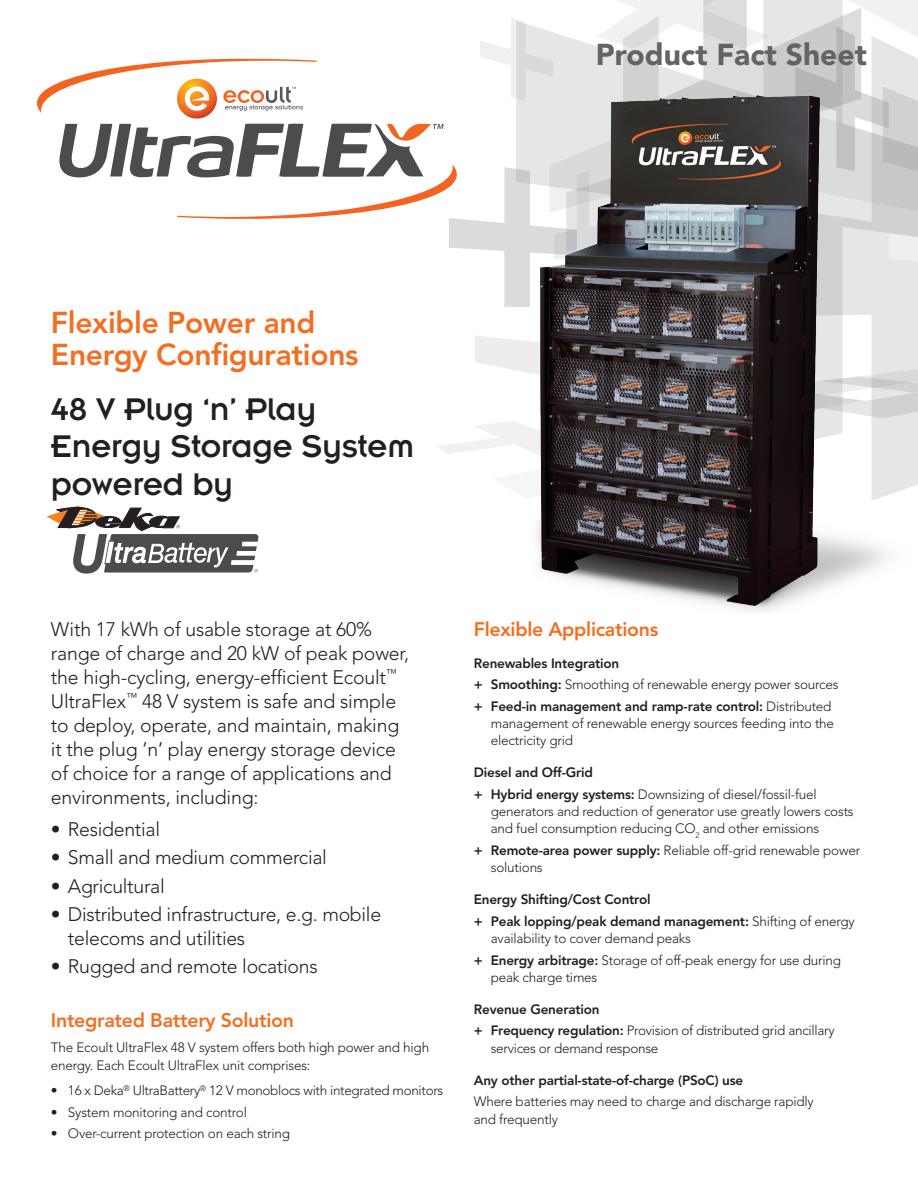
<style>
.page{position:relative;width:918px;height:1188px;background:#fff}
.page>*{position:absolute;margin:0;border:0;box-sizing:border-box;transform-origin:0 0}
.Heading_1{font:34.5px/37.5px "Insignia";letter-spacing:-.01em;color:#231f20}
.keyword{font:800 30px/31.5px "Avenir";letter-spacing:-.01em;color:#f36e21}
.keyword-2{font:900 30px "Avenir";color:#636366}
.Intro_Black_13_15{font:300 19.5px/24px "Avenir";letter-spacing:-.01em;color:#231f20}
.Bullets_1mm_after{font:300 19.5px/24px "Avenir";letter-spacing:-.015em;color:#231f20}
.Heading_2{font:800 19.5px "Avenir";letter-spacing:-.015em;color:#f36e21}
.Bullets_1mm_after-2{font:300 13.5px/17.2px "Avenir";letter-spacing:-.015em;color:#231f20}
.Bullets{font:300 13.5px/17.2px "Avenir";letter-spacing:-.015em;color:#231f20}
.Body_Copy{font:300 13.5px/17.2px "Avenir";letter-spacing:-.015em;color:#231f20}
.Heading_3{font:800 13.5px "Avenir";letter-spacing:-.015em;color:#231f20}
.s1{font-weight:800}
</style>
<div class="page">
<img style="left:559px;top:576px;width:297px;height:35px">
<svg style="left:37px;top:0;width:881px;height:576px"></svg>
<p class="keyword-2" style="left:596px;top:37px;width:273px">Product Fact Sheet</p>
<p class="keyword" style="left:51px;top:307px;width:309px">Flexible Power and<br>Energy Configurations</p>
<p class="Heading_1" style="left:51px;top:390px;width:365px">48 V Plug ‘n’ Play<br>Energy Storage System powered by</p>
<p class="Intro_Black_13_15" style="left:51px;top:617px;width:360px">With 17 kWh of usable storage at 60% range of charge and 20 kW of peak power, the high‑cycling, energy-efficient Ecoult<sup>™ </sup>UltraFlex<sup>™</sup> 48 V system is safe and simple to deploy, operate, and maintain, making it the plug ’n’ play energy storage device of choice for a range of applications and environments, including:</p>
<p class="Bullets_1mm_after" style="left:51px;top:817px;width:111px">• Residential</p>
<p class="Bullets_1mm_after" style="left:51px;top:846px;width:277px">• Small and medium commercial</p>
<p class="Bullets_1mm_after" style="left:51px;top:874px;width:115px">• Agricultural</p>
<p class="Bullets_1mm_after" style="left:68px;top:902px;width:315px;text-indent:-17px">• Distributed infrastructure, e.g. mobile telecoms and utilities</p>
<p class="Bullets_1mm_after" style="left:51px;top:954px;width:268px">• Rugged and remote locations</p>
<p class="Heading_2" style="left:51px;top:1008px;width:245px">Integrated Battery Solution</p>
<p class="Body_Copy" style="left:51px;top:1039px;width:380px">The Ecoult UltraFlex 48 V system offers both high power and high energy. Each Ecoult UltraFlex unit comprises:</p>
<p class="Bullets_1mm_after-2" style="left:51px;top:1082px;width:394px">• 16 x Deka<sup>®</sup> UltraBattery<sup>®</sup> 12 V monoblocs with integrated monitors</p>
<p class="Bullets_1mm_after-2" style="left:51px;top:1104px;width:197px">• System monitoring and control</p>
<p class="Bullets_1mm_after-2" style="left:51px;top:1125px;width:241px">• Over-current protection on each string</p>
<p class="Heading_2" style="left:474px;top:617px;width:186px">Flexible Applications</p>
<p class="Heading_3" style="left:474px;top:655px;width:147px">Renewables Integration</p>
<p class="Bullets_1mm_after-2" style="left:474px;top:676px;width:366px"><span class="s1">+ Smoothing:</span> Smoothing of renewable energy power sources</p>
<p class="Bullets" style="left:491px;top:697px;width:345px;text-indent:-17px"><span class="s1">+ Feed-in management and ramp-rate control:</span> Distributed management of renewable energy sources feeding into the electricity grid</p>
<p class="Heading_3" style="left:474px;top:765px;width:121px">Diesel and Off-Grid</p>
<p class="Bullets_1mm_after-2" style="left:491px;top:786px;width:364px;text-indent:-17px"><span class="s1">+ Hybrid energy systems:</span> Downsizing of diesel/fossil-fuel generators and reduction of generator use greatly lowers costs and fuel consumption reducing CO<sub>2</sub> and other emissions</p>
<p class="Bullets" style="left:491px;top:842px;width:371px;text-indent:-17px"><span class="s1">+ Remote-area power supply:</span> Reliable off-grid renewable power solutions</p>
<p class="Heading_3" style="left:474px;top:892px;width:178px">Energy Shifting/Cost Control</p>
<p class="Bullets_1mm_after-2" style="left:491px;top:912px;width:365px;text-indent:-17px"><span class="s1">+ Peak lopping/peak demand management:</span> Shifting of energy availability to cover demand peaks</p>
<p class="Bullets" style="left:491px;top:951px;width:352px;text-indent:-17px"><span class="s1">+ Energy arbitrage:</span> Storage of off-peak energy for use during peak charge times</p>
<p class="Heading_3" style="left:474px;top:1001px;width:127px">Revenue Generation</p>
<p class="Bullets" style="left:491px;top:1022px;width:345px;text-indent:-17px"><span class="s1">+ Frequency regulation:</span> Provision of distributed grid ancillary services or demand response</p>
<p class="Heading_3" style="left:474px;top:1072px;width:271px">Any other partial-state-of-charge (PSoC) use</p>
<p class="Body_Copy" style="left:474px;top:1093px;width:342px">Where batteries may need to charge and discharge rapidly and frequently</p>
</div>
